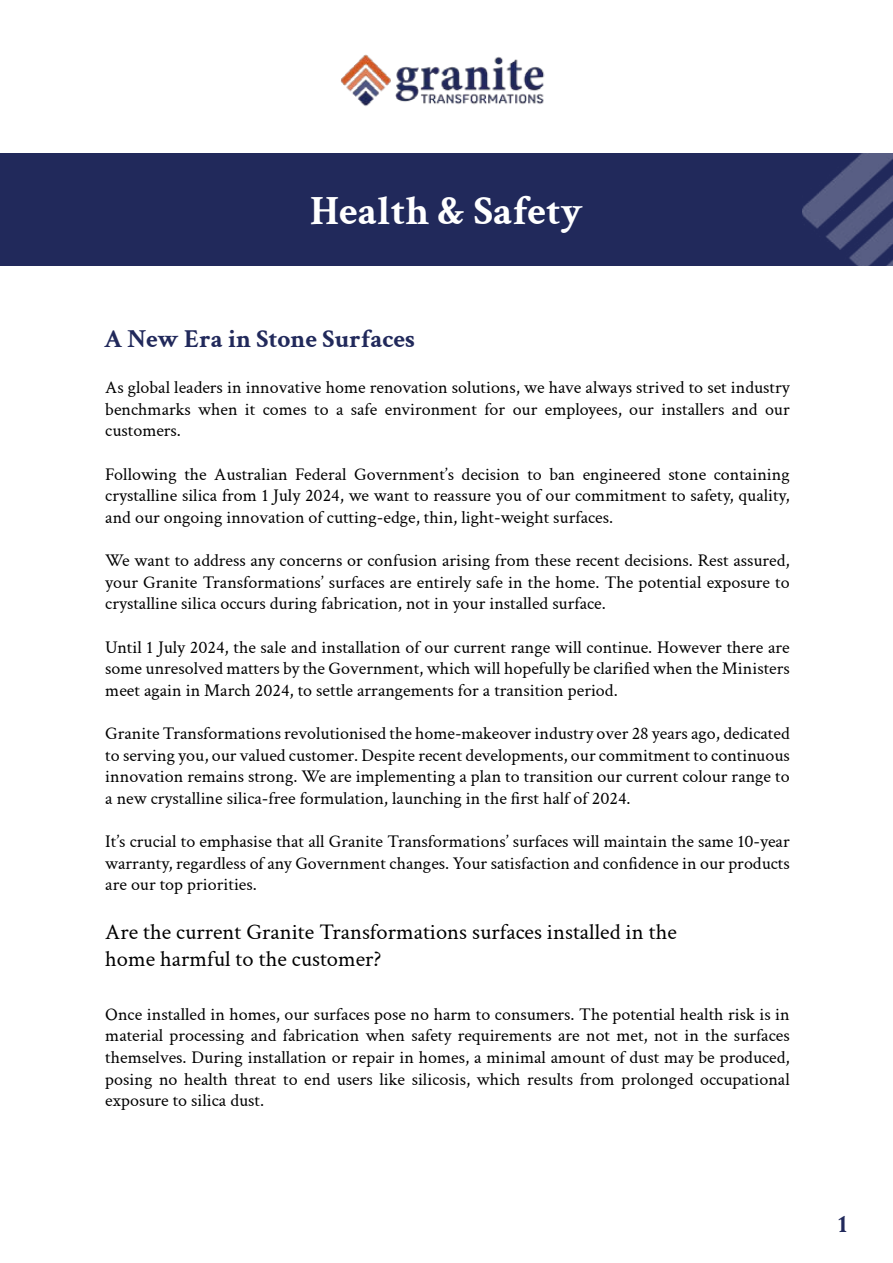
<style>
.page{position:relative;width:893px;height:1263px;background:#fff}
.page>*{position:absolute;margin:0;border:0;box-sizing:border-box;transform-origin:0 0}
.t1{font:700 40.95px "Crimson Text";color:#fff}
.t2{font:700 25.5px "Crimson Text";color:#21295b}
.t3{font:22.5px/27px "Crimson Text";color:#000}
.t4{font:18px/21.6px "Crimson Text";color:#000;text-align:justify}
</style>
<div class="page">
<img style="left:340px;top:54px;width:205px;height:53px">
<div style="left:0;top:153px;width:893px;height:113px;background:#21295b"></div>
<img style="left:802px;top:153px;width:91px;height:113px">
<h1 class="t1" style="left:310px;top:181px;width:274px">Health &amp; Safety</h1>
<h2 class="t2" style="left:104px;top:320px;width:312px">A New Era in Stone Surfaces</h2>
<p class="t4" style="left:105px;top:376px;width:686px">As global leaders in innovative home renovation solutions, we have always strived to set industry benchmarks when it comes to a safe environment for our employees, our installers and our customers.</p>
<p class="t4" style="left:105px;top:462px;width:686px">Following the Australian Federal Government’s decision to ban engineered stone containing crystalline silica from 1 July 2024, we want to reassure you of our commitment to safety, quality, and our ongoing innovation of cutting-edge, thin, light-weight surfaces.</p>
<p class="t4" style="left:105px;top:549px;width:686px">We want to address any concerns or confusion arising from these recent decisions. Rest assured, your Granite Transformations’ surfaces are entirely safe in the home. The potential exposure to crystalline silica occurs during fabrication, not in your installed surface.</p>
<p class="t4" style="left:105px;top:635px;width:686px">Until 1 July 2024, the sale and installation of our current range will continue. However there are some unresolved matters by the Government, which will hopefully be clarified when the Ministers meet again in March 2024, to settle arrangements for a transition period.</p>
<p class="t4" style="left:105px;top:722px;width:686px">Granite Transformations revolutionised the home-makeover industry over 28 years ago, dedicated to serving you, our valued customer. Despite recent developments, our commitment to continuous innovation remains strong. We are implementing a plan to transition our current colour range to a new crystalline silica-free formulation, launching in the first half of 2024.</p>
<p class="t4" style="left:105px;top:830px;width:686px">It’s crucial to emphasise that all Granite Transformations’ surfaces will maintain the same 10-year warranty, regardless of any Government changes. Your satisfaction and confidence in our products are our top priorities.</p>
<p class="t3" style="left:105px;top:917px;width:573px">Are the current Granite Transformations surfaces installed in the home harmful to the customer?</p>
<p class="t4" style="left:105px;top:1002px;width:686px">Once installed in homes, our surfaces pose no harm to consumers. The potential health risk is in material processing and fabrication when safety requirements are not met, not in the surfaces themselves. During installation or repair in homes, a minimal amount of dust may be produced, posing no health threat to end users like silicosis, which results from prolonged occupational exposure to silica dust.</p>
<h2 class="t2" style="left:838px;top:1205px;width:11px">1</h2>
</div>
